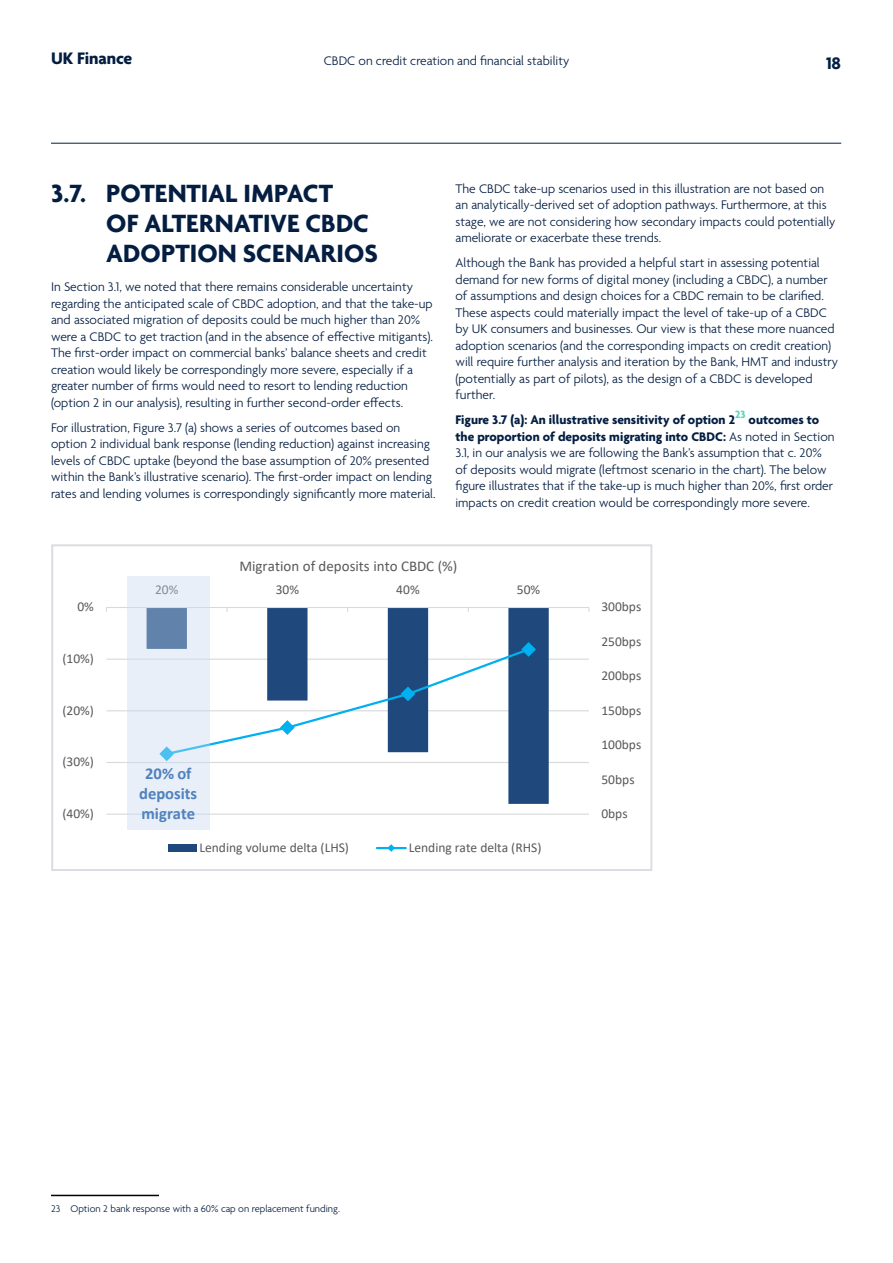
<style>
.page{position:relative;width:893px;height:1263px;background:#fff}
.page>*{position:absolute;margin:0;border:0;box-sizing:border-box;transform-origin:0 0}
.t1{font:700 27px/30px "Agenda";color:#041e42}
.t2{font:700 18px "Agenda";letter-spacing:-.005em;color:#041e42}
.t3{font:700 16.5px/20.1px "Calibri";color:#4f81bd;text-align:center}
.t4{font:15px "Calibri";color:#595959}
.t5{font:300 13.5px/16.5px "Agenda";color:#041e42}
.t6{font:13.5px "Calibri";color:#595959}
.t7{font:700 13.5px "Agenda";color:#041e42}
.t8{font:700 11.4px "Agenda";color:#5cd4b5}
.t9{font:300 10.5px "Agenda";color:#041e42}
.s1{font-weight:700}
</style>
<div class="page">
<hr style="left:51px;top:143px;width:790px;height:1px;background:#041e42">
<hr style="left:51px;top:1195px;width:108px;height:1px;background:#000">
<hr style="left:106px;top:813px;width:483px;height:2px;background:#d9d9d9">
<hr style="left:106px;top:762px;width:483px;height:1px;background:#d9d9d9">
<hr style="left:106px;top:710px;width:483px;height:1px;background:#d9d9d9">
<hr style="left:106px;top:659px;width:483px;height:1px;background:#d9d9d9">
<svg style="left:209px;top:608px;width:340px;height:196px"></svg>
<hr style="left:106px;top:607px;width:483px;height:1px;background:#d9d9d9">
<svg style="left:209px;top:642px;width:327px;height:119px"></svg>
<div style="left:168px;top:844px;width:28px;height:8px;background:#1f497d"></div>
<hr style="left:377px;top:847px;width:29px;height:2px;background:#00b0f0">
<svg style="left:387px;top:844px;width:8px;height:8px"></svg>
<div style="left:127px;top:576px;width:82px;height:253px;background:#c6d9f1;opacity:.4"></div>
<div style="left:51px;top:544px;width:601px;height:327px;border:2px solid #d9dde3"></div>
<h2 class="t2" style="left:51px;top:49px;width:83px">UK Finance</h2>
<p class="t5" style="left:324px;top:54px;width:247px">CBDC on credit creation and financial stability</p>
<h2 class="t2" style="left:826px;top:53px;width:16px">18</h2>
<h1 class="t1" style="left:106px;top:180px;width:273px;text-indent:-55px">3.7. POTENTIAL IMPACT<br>OF ALTERNATIVE CBDC<br>ADOPTION SCENARIOS</h1>
<p class="t5" style="left:51px;top:280px;width:383px">In Section 3.1, we noted that there remains considerable uncertainty regarding the anticipated scale of CBDC adoption, and that the take-up and associated migration of deposits could be much higher than 20% were a CBDC to get traction (and in the absence of effective mitigants).<br>The first-order impact on commercial banks’ balance sheets and credit creation would likely be correspondingly more severe, especially if a greater number of firms would need to resort to lending reduction (option 2 in our analysis), resulting in further second-order effects.</p>
<p class="t5" style="left:51px;top:420px;width:386px">For illustration, Figure 3.7 (a) shows a series of outcomes based on option 2 individual bank response (lending reduction) against increasing levels of CBDC uptake (beyond the base assumption of 20% presented within the Bank’s illustrative scenario). The first-order impact on lending rates and lending volumes is correspondingly significantly more material.</p>
<p class="t5" style="left:455px;top:181px;width:381px">The CBDC take-up scenarios used in this illustration are not based on an analytically-derived set of adoption pathways. Furthermore, at this stage, we are not considering how secondary impacts could potentially ameliorate or exacerbate these trends.</p>
<p class="t5" style="left:455px;top:255px;width:384px">Although the Bank has provided a helpful start in assessing potential demand for new forms of digital money (including a CBDC), a number of assumptions and design choices for a CBDC remain to be clarified.<br>These aspects could materially impact the level of take-up of a CBDC by UK consumers and businesses. Our view is that these more nuanced adoption scenarios (and the corresponding impacts on credit creation) will require further analysis and iteration by the Bank, HMT and industry (potentially as part of pilots), as the design of a CBDC is developed further.</p>
<p class="t7" style="left:455px;top:412px;width:281px">Figure 3.7 (a): An illustrative sensitivity of option 2</p>
<p class="t8" style="left:735px;top:408px;width:12px">23</p>
<p class="t5" style="left:455px;top:412px;width:380px;text-indent:293px"><span class="s1">outcomes to the proportion of deposits migrating into CBDC:</span> As noted in Section 3.1, in our analysis we are following the Bank’s assumption that c. 20% of deposits would migrate (leftmost scenario in the chart). The below figure illustrates that if the take-up is much higher than 20%, first order impacts on credit creation would be correspondingly more severe.</p>
<p class="t4" style="left:239px;top:556px;width:220px">Migration of deposits into CBDC (%)</p>
<p class="t6" style="left:77px;top:597px;width:18px">0%</p>
<p class="t6" style="left:62px;top:649px;width:33px">(10%)</p>
<p class="t6" style="left:62px;top:701px;width:33px">(20%)</p>
<p class="t6" style="left:62px;top:752px;width:33px">(30%)</p>
<p class="t6" style="left:62px;top:804px;width:33px">(40%)</p>
<p class="t6" style="left:155px;top:580px;width:25px">20%</p>
<p class="t6" style="left:276px;top:580px;width:25px">30%</p>
<p class="t6" style="left:396px;top:580px;width:25px">40%</p>
<p class="t6" style="left:517px;top:580px;width:25px">50%</p>
<p class="t3" style="left:139px;top:763px;width:59px">20% of deposits migrate</p>
<p class="t6" style="left:199px;top:838px;width:151px">Lending volume delta (LHS)</p>
<p class="t6" style="left:409px;top:838px;width:134px">Lending rate delta (RHS)</p>
<p class="t6" style="left:601px;top:597px;width:42px">300bps</p>
<p class="t6" style="left:601px;top:632px;width:42px">250bps</p>
<p class="t6" style="left:601px;top:666px;width:42px">200bps</p>
<p class="t6" style="left:601px;top:701px;width:42px">150bps</p>
<p class="t6" style="left:601px;top:735px;width:42px">100bps</p>
<p class="t6" style="left:601px;top:770px;width:35px">50bps</p>
<p class="t6" style="left:601px;top:804px;width:28px">0bps</p>
<p class="t9" style="left:51px;top:1203px;width:290px">23 Option 2 bank response with a 60% cap on replacement funding.</p>
</div>
